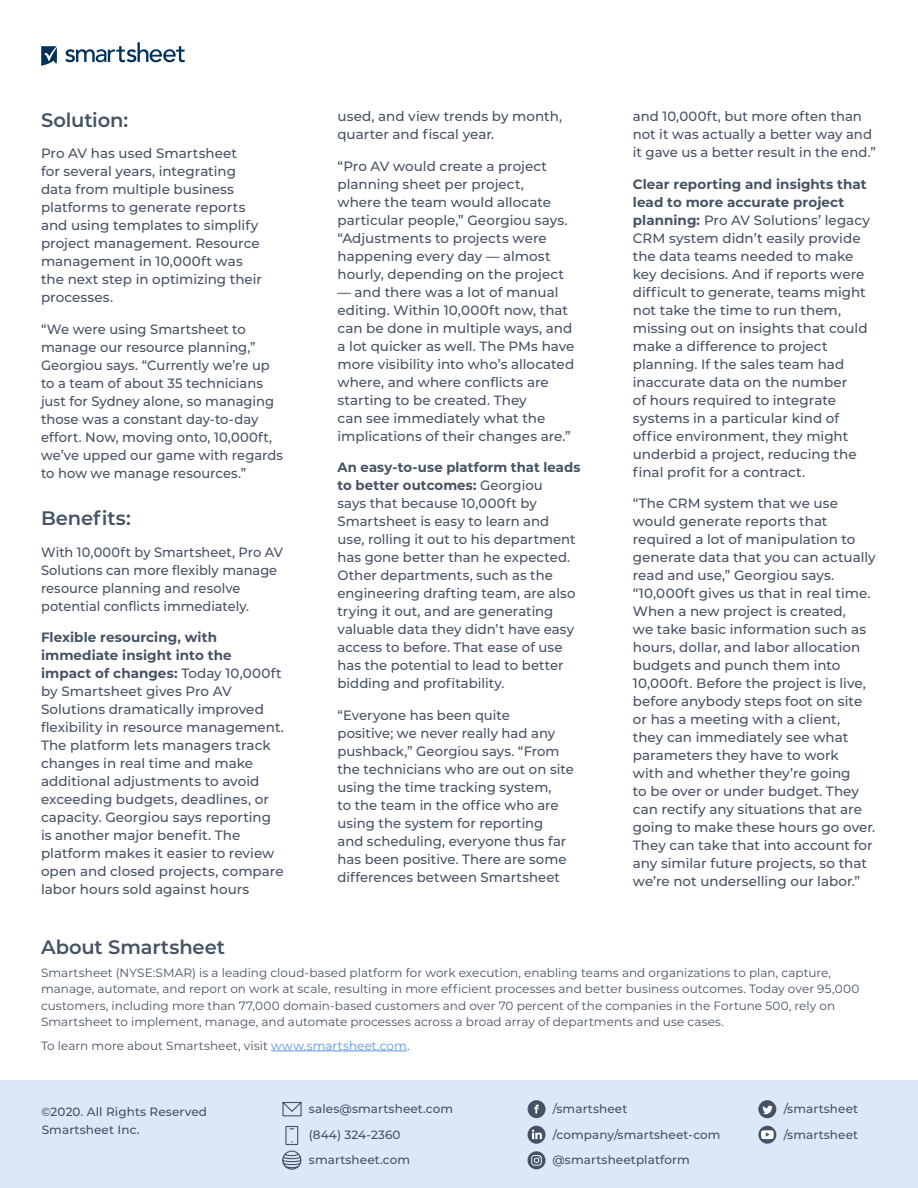
<style>
.page{position:relative;width:918px;height:1188px;background:#fff}
.page>*{position:absolute;margin:0;border:0;box-sizing:border-box;transform-origin:0 0}
.t1{font:600 19.5px "Montserrat";letter-spacing:-.005em;color:#455264}
.Body_Copy_3_Column{font:500 13.5px/18px "Montserrat";color:#455264}
.Body_Copy_3_Column-2{font:500 13.5px/18px "Montserrat";color:#455264;scale:.96 1}
.About_Smartsheet{font:12px/16.5px "Montserrat";letter-spacing:.005em;color:#455264}
.Size6_-_Fine_Print{font:500 12px/18px "Montserrat";letter-spacing:.01em;color:#455264}
.s1{font-weight:700}
.s2{color:#5895df}
</style>
<div class="page">
<div style="left:0;top:1080px;width:918px;height:108px;background:#dbe8f8"></div>
<hr style="left:271px;top:1051px;width:136px;height:1px;background:#5895df">
<div style="left:758px;top:1100px;width:18px;height:18px;background:#455264;border-radius:50%"></div>
<svg style="left:762px;top:1106px;width:11px;height:8px"></svg>
<svg style="left:758px;top:1126px;width:18px;height:18px"></svg>
<div style="left:528px;top:1100px;width:18px;height:18px;background:#455264;border-radius:50%"></div>
<svg style="left:534px;top:1105px;width:5px;height:9px"></svg>
<svg style="left:528px;top:1126px;width:18px;height:18px"></svg>
<svg style="left:532px;top:1130px;width:10px;height:9px"></svg>
<svg style="left:282px;top:1102px;width:20px;height:15px"></svg>
<svg style="left:282px;top:1125px;width:20px;height:45px"></svg>
<div style="left:528px;top:1151px;width:18px;height:18px;background:#455264;border-radius:50%"></div>
<svg style="left:531px;top:1155px;width:11px;height:11px"></svg>
<svg style="left:65px;top:42px;width:120px;height:20px"></svg>
<svg style="left:41px;top:46px;width:16px;height:20px"></svg>
<h2 class="t1" style="left:41px;top:106px;width:89px">Solution:</h2>
<p class="Body_Copy_3_Column" style="left:41px;top:144px;width:223px">Pro AV has used Smartsheet<br>for several years, integrating data from multiple business platforms to generate reports and using templates to simplify project management. Resource management in 10,000ft was the next step in optimizing their processes.</p>
<p class="Body_Copy_3_Column" style="left:41px;top:320px;width:244px">“We were using Smartsheet to manage our resource planning,”<br>Georgiou says. “Currently we’re up to a team of about 35 technicians just for Sydney alone, so managing those was a constant day-to-day effort. Now, moving onto, 10,000ft, we’ve upped our game with regards to how we manage resources.”</p>
<h2 class="t1" style="left:41px;top:504px;width:91px">Benefits:</h2>
<p class="Body_Copy_3_Column-2" style="left:41px;top:542px;width:254px">With 10,000ft by Smartsheet, Pro AV Solutions can more flexibly manage resource planning and resolve potential conflicts immediately.</p>
<p class="Body_Copy_3_Column" style="left:41px;top:628px;width:245px"><span class="s1">Flexible resourcing, with immediate insight into the impact of changes:</span> Today 10,000ft by Smartsheet gives Pro AV<br>Solutions dramatically improved flexibility in resource management.<br>The platform lets managers track changes in real time and make additional adjustments to avoid exceeding budgets, deadlines, or capacity. Georgiou says reporting is another major benefit. The platform makes it easier to review open and closed projects, compare labor hours sold against hours</p>
<p class="Body_Copy_3_Column" style="left:338px;top:107px;width:226px">used, and view trends by month, quarter and fiscal year.</p>
<p class="Body_Copy_3_Column" style="left:338px;top:156px;width:232px">“Pro AV would create a project planning sheet per project, where the team would allocate particular people,” Georgiou says. “Adjustments to projects were happening every day — almost hourly, depending on the project</p>
<p class="Body_Copy_3_Column" style="left:338px;top:282px;width:238px">— and there was a lot of manual editing. Within 10,000ft now, that can be done in multiple ways, and a lot quicker as well. The PMs have more visibility into who’s allocated where, and where conflicts are starting to be created. They<br>can see immediately what the implications of their changes are.”</p>
<p class="Body_Copy_3_Column" style="left:338px;top:458px;width:244px"><span class="s1">An easy-to-use platform that leads to better outcomes:</span> Georgiou<br>says that because 10,000ft by<br>Smartsheet is easy to learn and<br>use, rolling it out to his department has gone better than he expected.<br>Other departments, such as the engineering drafting team, are also trying it out, and are generating valuable data they didn’t have easy access to before. That ease of use has the potential to lead to better bidding and profitability.</p>
<p class="Body_Copy_3_Column" style="left:338px;top:705px;width:238px">“Everyone has been quite<br>positive; we never really had any pushback,” Georgiou says. “From the technicians who are out on site using the time tracking system,<br>to the team in the office who are using the system for reporting<br>and scheduling, everyone thus far has been positive. There are some differences between Smartsheet</p>
<p class="Body_Copy_3_Column" style="left:633px;top:107px;width:244px">and 10,000ft, but more often than not it was actually a better way and it gave us a better result in the end.”</p>
<p class="Body_Copy_3_Column" style="left:633px;top:174px;width:239px"><span class="s1">Clear reporting and insights that lead to more accurate project planning:</span> Pro AV Solutions’ legacy<br>CRM system didn’t easily provide the data teams needed to make key decisions. And if reports were difficult to generate, teams might not take the time to run them, missing out on insights that could make a difference to project planning. If the sales team had inaccurate data on the number<br>of hours required to integrate systems in a particular kind of office environment, they might underbid a project, reducing the final profit for a contract.</p>
<p class="Body_Copy_3_Column" style="left:633px;top:494px;width:244px">“The CRM system that we use would generate reports that required a lot of manipulation to generate data that you can actually read and use,” Georgiou says. “10,000ft gives us that in real time.<br>When a new project is created,<br>we take basic information such as hours, dollar, and labor allocation budgets and punch them into<br>10,000ft. Before the project is live, before anybody steps foot on site or has a meeting with a client,<br>they can immediately see what parameters they have to work<br>with and whether they’re going<br>to be over or under budget. They can rectify any situations that are going to make these hours go over.<br>They can take that into account for any similar future projects, so that we’re not underselling our labor.”</p>
<h2 class="t1" style="left:41px;top:933px;width:185px">About Smartsheet</h2>
<p class="About_Smartsheet" style="left:41px;top:964px;width:820px">Smartsheet (NYSE:SMAR) is a leading cloud-based platform for work execution, enabling teams and organizations to plan, capture, manage, automate, and report on work at scale, resulting in more efficient processes and better business outcomes. Today over 95,000 customers, including more than 77,000 domain-based customers and over 70 percent of the companies in the Fortune 500, rely on Smartsheet to implement, manage, and automate processes across a broad array of departments and use cases.</p>
<p class="About_Smartsheet" style="left:41px;top:1037px;width:370px">To learn more about Smartsheet, visit <span class="s2">www.smartsheet.com</span>.</p>
<p class="Size6_-_Fine_Print" style="left:41px;top:1102px;width:168px">©2020. All Rights Reserved<br>Smartsheet Inc.</p>
<p class="Size6_-_Fine_Print" style="left:784px;top:1100px;width:76px">/smartsheet</p>
<p class="Size6_-_Fine_Print" style="left:553px;top:1100px;width:76px">/smartsheet</p>
<p class="Size6_-_Fine_Print" style="left:553px;top:1125px;width:169px">/company/smartsheet-com</p>
<p class="Size6_-_Fine_Print" style="left:552px;top:1151px;width:139px">@smartsheetplatform</p>
<p class="Size6_-_Fine_Print" style="left:309px;top:1100px;width:146px">sales@smartsheet.com</p>
<p class="Size6_-_Fine_Print" style="left:309px;top:1125px;width:93px">(844) 324-2360</p>
<p class="Size6_-_Fine_Print" style="left:309px;top:1151px;width:103px">smartsheet.com</p>
<p class="Size6_-_Fine_Print" style="left:784px;top:1125px;width:76px">/smartsheet</p>
</div>
